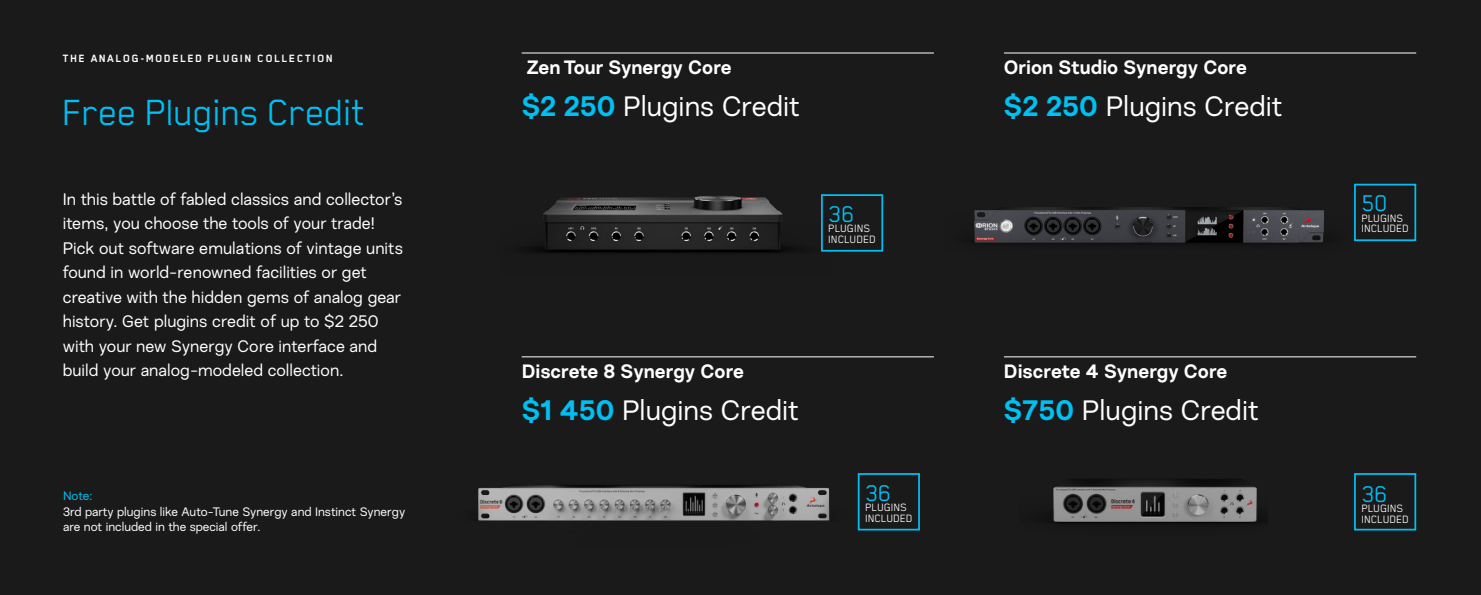
<style>
.page{position:relative;width:1481px;height:595px;background:#fff}
.page>*{position:absolute;margin:0;border:0;box-sizing:border-box;transform-origin:0 0}
.t1{font:42px "Blender Pro";letter-spacing:-.02em;color:#00bff3}
.t2{font:28px "Nurom";color:#fff}
.t3{font:26.25px "Blender Pro";color:#00bff3}
.t4{font:700 19.25px "Nurom";color:#fff}
.t5{font:16.62px/24.5px "Nurom";color:#fff}
.t6{font:12.25px/15.8px "Nurom";color:#fff}
.t7{font:12.25px/10.5px "Blender Pro";color:#fff}
.t8{font:700 12.25px "Blender Pro";letter-spacing:.12em;color:#fff}
.t9{font:12.25px "Nurom";color:#00bff3}
.s1{font-weight:700;color:#00bff3}
</style>
<div class="page">
<div style="left:0;top:0;width:1480px;height:595px;background:#1a1a1a"></div>
<img style="left:530px;top:196px;width:263px;height:57px">
<hr style="left:522px;top:53px;width:412px;height:1px;background:#fff">
<hr style="left:522px;top:357px;width:412px;height:1px;background:#fff">
<hr style="left:1004px;top:53px;width:412px;height:1px;background:#fff">
<hr style="left:1004px;top:357px;width:412px;height:1px;background:#fff">
<img style="left:974px;top:207px;width:350px;height:37px">
<img style="left:478px;top:485px;width:352px;height:36px">
<div style="left:821px;top:194px;width:62px;height:58px;border:2px solid #00bff3"></div>
<div style="left:858px;top:473px;width:62px;height:58px;border:2px solid #00bff3"></div>
<div style="left:1354px;top:184px;width:62px;height:57px;border:2px solid #00bff3"></div>
<div style="left:1354px;top:473px;width:62px;height:58px;border:2px solid #00bff3"></div>
<img style="left:1053px;top:479px;width:204px;height:45px">
<p class="t8" style="left:63px;top:52px;width:272px">THE ANALOG-MODELED PLUGIN COLLECTION</p>
<h1 class="t1" style="left:63px;top:90px;width:305px">Free Plugins Credit</h1>
<p class="t5" style="left:63px;top:186px;width:342px">In this battle of fabled classics and collector’s items, you choose the tools of your trade!<br>Pick out software emulations of vintage units found in world-renowned facilities or get creative with the hidden gems of analog gear history. Get plugins credit of up to $2 250 with your new Synergy Core interface and build your analog-modeled collection.</p>
<p class="t9" style="left:63px;top:488px;width:31px">Note:</p>
<p class="t6" style="left:63px;top:503px;width:344px">3rd party plugins like Auto-Tune Synergy and Instinct Synergy are not included in the special offer.</p>
<p class="t4" style="left:526px;top:55px;width:207px">Zen Tour Synergy Core</p>
<h2 class="t2" style="left:522px;top:89px;width:280px"><span class="s1">$2 250</span> Plugins Credit</h2>
<h3 class="t3" style="left:828px;top:199px;width:28px">36</h3>
<p class="t7" style="left:828px;top:223px;width:49px">PLUGINS<br>INCLUDED</p>
<p class="t4" style="left:522px;top:359px;width:224px">Discrete 8 Synergy Core</p>
<h2 class="t2" style="left:522px;top:393px;width:279px"><span class="s1">$1 450</span> Plugins Credit</h2>
<h3 class="t3" style="left:865px;top:478px;width:28px">36</h3>
<p class="t7" style="left:865px;top:502px;width:49px">PLUGINS<br>INCLUDED</p>
<p class="t4" style="left:1004px;top:55px;width:244px">Orion Studio Synergy Core</p>
<h2 class="t2" style="left:1004px;top:89px;width:280px"><span class="s1">$2 250</span> Plugins Credit</h2>
<p class="t4" style="left:1004px;top:359px;width:225px">Discrete 4 Synergy Core</p>
<h2 class="t2" style="left:1004px;top:393px;width:256px"><span class="s1">$750</span> Plugins Credit</h2>
<p class="t7" style="left:1361px;top:212px;width:49px"><sup>50</sup>PLUGINS<br>INCLUDED</p>
<p class="t7" style="left:1361px;top:503px;width:49px"><sup>36</sup>PLUGINS<br>INCLUDED</p>
</div>
